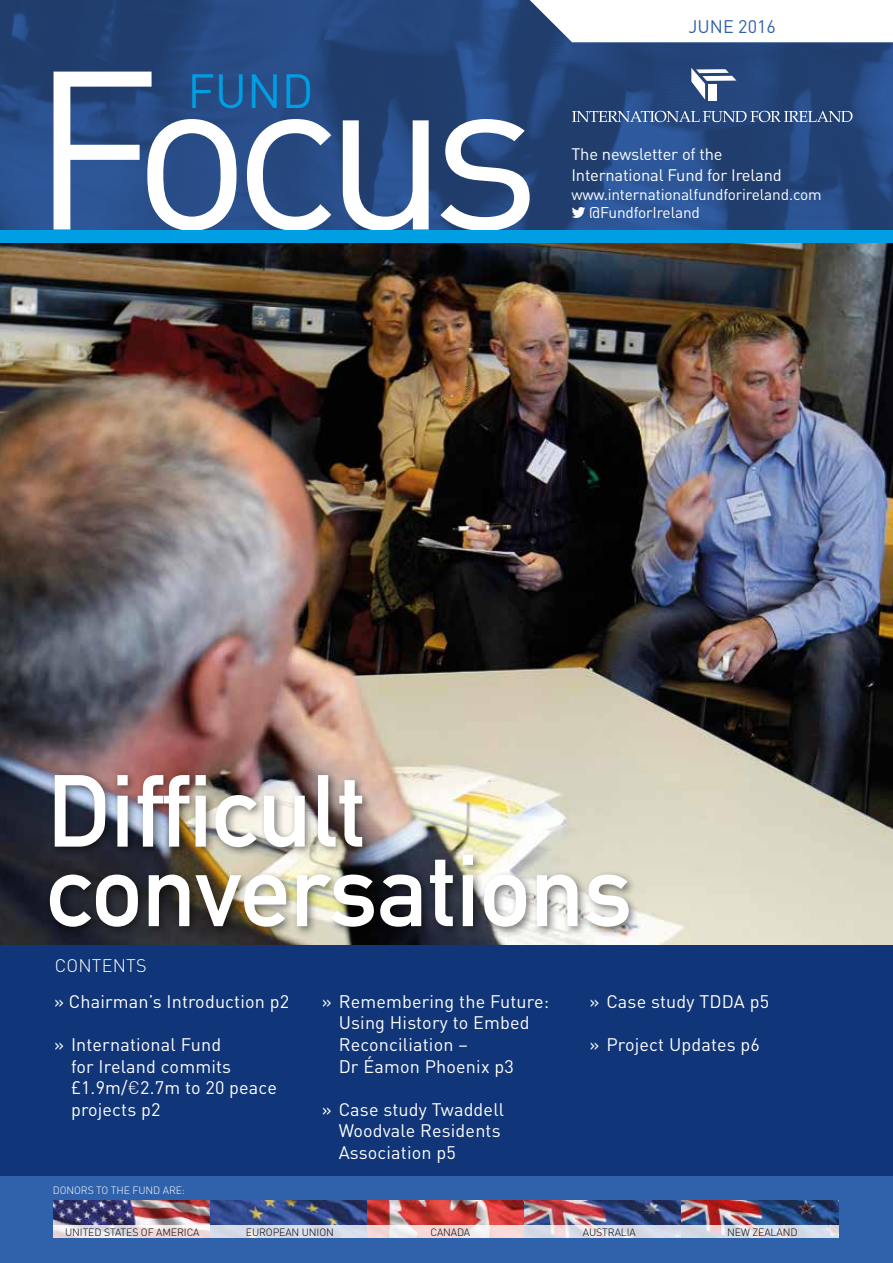
<style>
.page{position:relative;width:893px;height:1263px;background:#fff}
.page>*{position:absolute;margin:0;border:0;box-sizing:border-box;transform-origin:0 0}
.t1{font:221.85px "DIN";letter-spacing:-.08em;color:#fff}
.t2{font:700 100.5px/79.5px "DIN Alternate";color:#fff}
.t3{font:47.25px "DIN";color:#009fe3}
.t4{font:18px/21.6px "DIN";letter-spacing:.01em;color:#fff}
.t5{font:18px "DIN";color:#3061ab}
.t6{font:300 18px "DIN";letter-spacing:.01em;color:#fff}
.t7{font:16.5px/21px "DIN";letter-spacing:-.01em;color:#fff}
.t8{font:15.45px/18.6px "DIN";letter-spacing:-.01em;color:#fff}
.t9{font:300 10.5px "DIN";letter-spacing:-.01em;color:#000}
.t10{font:300 10.5px "DIN";letter-spacing:-.01em;color:#fff}
.s1{font-family:"DIN Euro"}
</style>
<div class="page">
<img style="left:0;top:242px;width:893px;height:703px">
<img style="left:0;top:0;width:893px;height:230px">
<div style="left:0;top:230px;width:893px;height:12px;background:#009fe3"></div>
<svg style="left:572px;top:111px;width:280px;height:11px;background:#61799f"></svg>
<svg style="left:691px;top:68px;width:45px;height:32px"></svg>
<div style="left:0;top:945px;width:893px;height:233px;background:#103578"></div>
<div style="left:45px;top:769px;width:594px;height:169px;background:#000;opacity:.5"></div>
<div style="left:0;top:1176px;width:893px;height:87px;background:#3061ab"></div>
<img style="left:54px;top:1200px;width:785px;height:25px">
<svg style="left:54px;top:1225px;width:785px;height:13px;background:#e2dee4"></svg>
<svg style="left:572px;top:207px;width:13px;height:11px"></svg>
<h1 class="t1" style="left:31px;top:11px;width:512px">Focus</h1>
<h3 class="t3" style="left:187px;top:61px;width:128px">FUND</h3>
<p class="t5" style="left:688px;top:15px;width:89px">JUNE 2016</p>
<p class="t7" style="left:571px;top:143px;width:212px">The newsletter of the<br>International Fund for Ireland</p>
<p class="t8" style="left:589px;top:184px;width:234px;text-indent:-18px">www.internationalfundforireland.com @FundforIreland</p>
<h2 class="t2" style="left:47px;top:765px;width:587px">Difficult conversations</h2>
<p class="t6" style="left:55px;top:954px;width:93px">CONTENTS</p>
<p class="t4" style="left:54px;top:990px;width:237px">» Chairman’s Introduction p2</p>
<p class="t4" style="left:71px;top:1033px;width:207px;text-indent:-17px">» International Fund<br>for Ireland commits £1.9m/<span class="s1">1</span>2.7m to 20 peace projects p2</p>
<p class="t4" style="left:339px;top:990px;width:212px;text-indent:-17px">» Remembering the Future:<br>Using History to Embed<br>Reconciliation –<br>Dr Éamon Phoenix p3</p>
<p class="t4" style="left:339px;top:1098px;width:167px;text-indent:-17px">» Case study Twaddell<br>Woodvale Residents<br>Association p5</p>
<p class="t4" style="left:589px;top:990px;width:181px">» Case study TDDA p5</p>
<p class="t4" style="left:589px;top:1033px;width:172px">» Project Updates p6</p>
<p class="t10" style="left:53px;top:1183px;width:134px">DONORS TO THE FUND ARE:</p>
<p class="t9" style="left:65px;top:1226px;width:136px">UNITED STATES OF AMERICA</p>
<p class="t9" style="left:246px;top:1226px;width:90px">EUROPEAN UNION</p>
<p class="t9" style="left:430px;top:1226px;width:41px">CANADA</p>
<p class="t9" style="left:583px;top:1226px;width:54px">AUSTRALIA</p>
<p class="t9" style="left:727px;top:1226px;width:72px">NEW ZEALAND</p>
</div>
